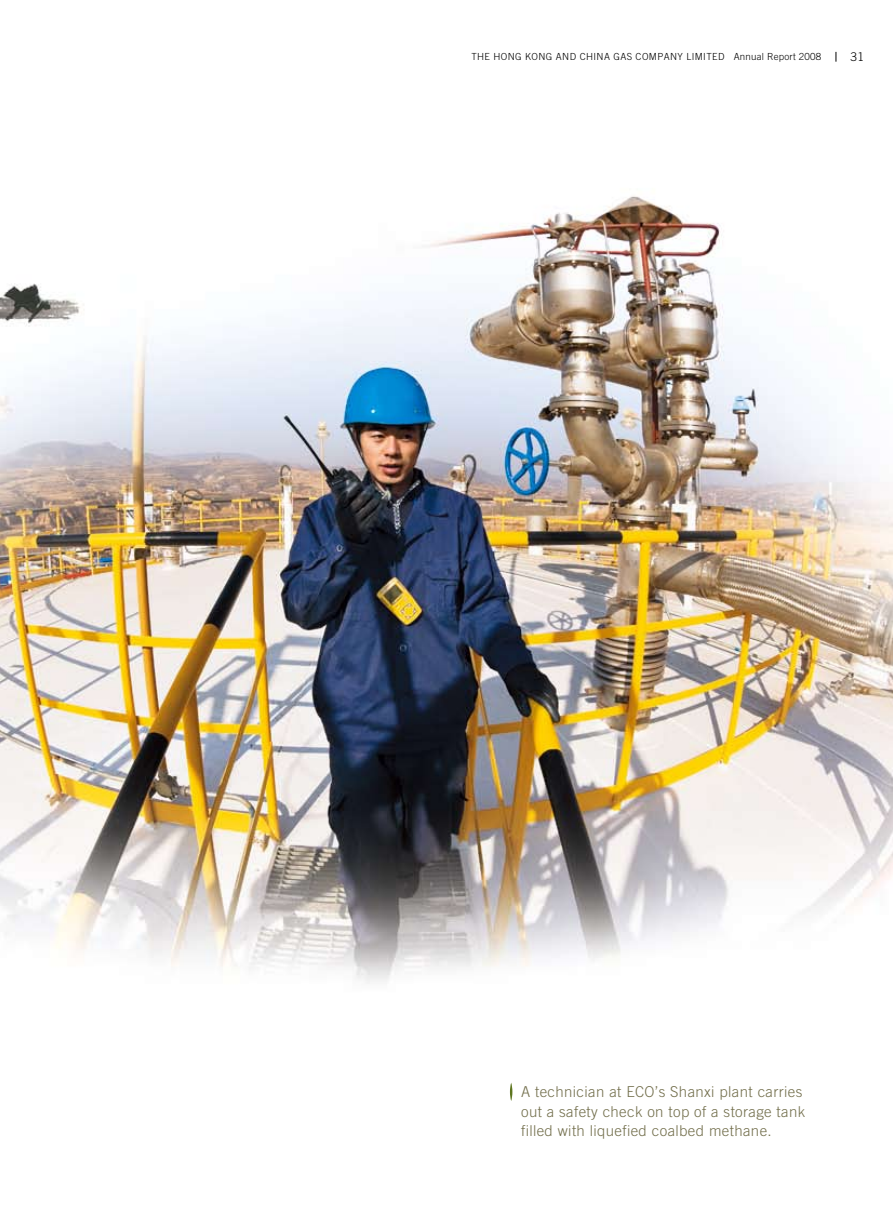
<style>
.page{position:relative;width:893px;height:1212px;background:#fff}
.page>*{position:absolute;margin:0;border:0;box-sizing:border-box;transform-origin:0 0}
.t1{font:300 15px/19.5px "Trade Gothic";letter-spacing:.025em;color:#726e4b}
.t2{font:300 12px "Trade Gothic";color:#000}
.t3{font:300 9.75px "Trade Gothic";letter-spacing:.04em;color:#000}
</style>
<div class="page">
<img style="left:0;top:51px;width:893px;height:1046px">
<svg style="left:510px;top:1082px;width:2px;height:19px"></svg>
<p class="t3" style="left:471px;top:51px;width:351px">THE HONG KONG AND CHINA GAS COMPANY LIMITED Annual Report 2008</p>
<p class="t2" style="left:850px;top:50px;width:15px">31</p>
<p class="t1" style="left:521px;top:1082px;width:286px">A technician at ECO’s Shanxi plant carries out a safety check on top of a storage tank filled with liquefied coalbed methane.</p>
</div>
